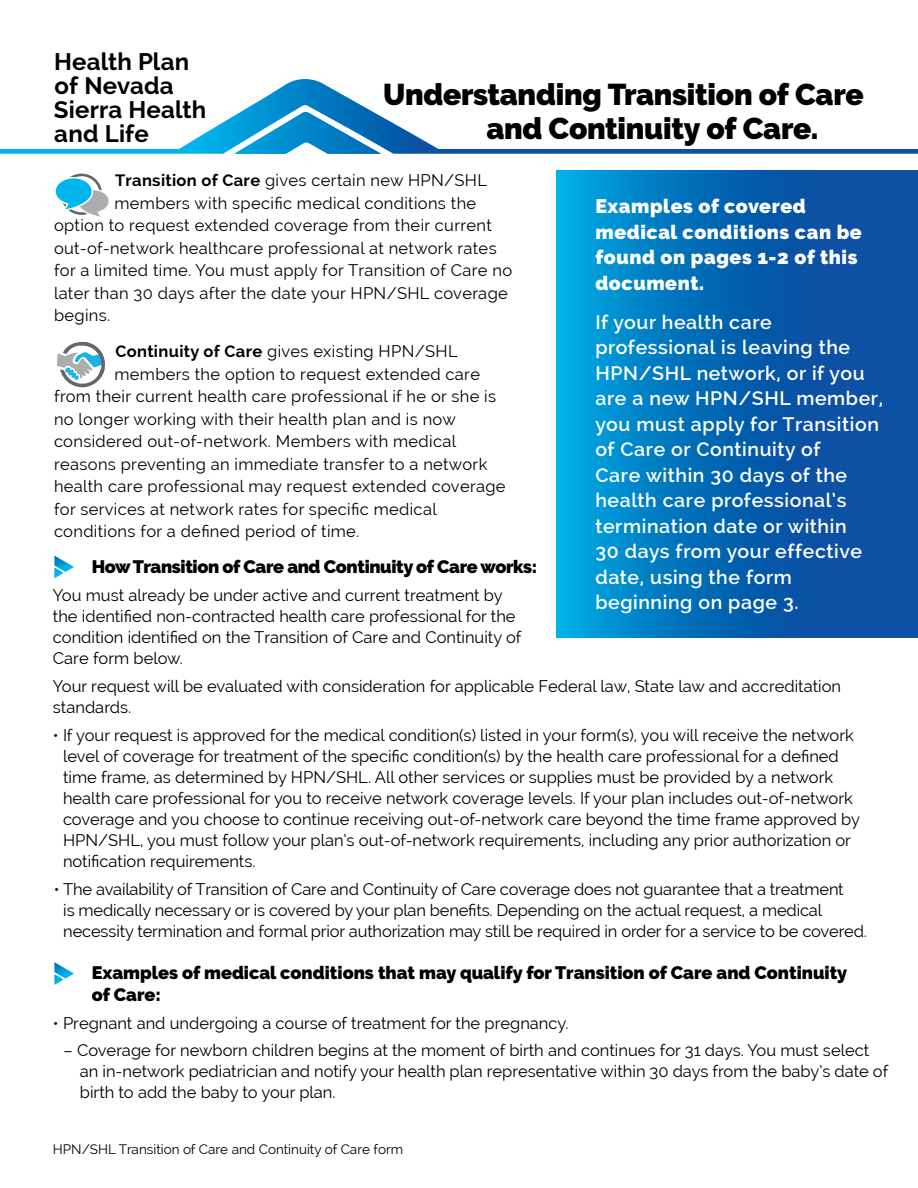
<style>
.page{position:relative;width:918px;height:1188px;background:#fff}
.page>*{position:absolute;margin:0;border:0;box-sizing:border-box;transform-origin:0 0}
.Headline{font:900 30px/34.5px "Raleway";letter-spacing:-.01em;color:#000}
.Headline-2{font:700 24px/24px "Raleway";letter-spacing:.005em;color:#000}
.t1{font:600 19.5px/25.5px "Raleway";letter-spacing:.03em;color:#fff}
.t2{font:900 19.5px/25.5px "Raleway";letter-spacing:.03em;color:#fff}
.t3{font:900 18px/21.6px "Raleway";color:#000}
.t4{font:900 18px "Raleway";letter-spacing:-.02em;color:#000}
.t5{font:16.5px/21px "Raleway";color:#000}
.t6{font:16.5px "Raleway";letter-spacing:.02em;color:#000}
.t7{font:13.5px "Raleway";color:#000}
.s1{font-weight:700}
</style>
<div class="page">
<div style="left:61px;top:174px;width:41px;height:41px;border:3px solid #64656c;border-radius:50%"></div>
<svg style="left:55px;top:176px;width:54px;height:41px"></svg>
<svg style="left:57px;top:342px;width:48px;height:45px"></svg>
<svg style="left:557px;top:171px;width:361px;height:466px;background:#046bb6"></svg>
<svg style="left:0;top:79px;width:918px;height:75px"></svg>
<svg style="left:234px;top:112px;width:147px;height:42px"></svg>
<svg style="left:54px;top:556px;width:20px;height:22px"></svg>
<svg style="left:54px;top:962px;width:20px;height:23px"></svg>
<p class="Headline-2" style="left:54px;top:50px;width:154px">Health Plan of Nevada<br>Sierra Health and Life</p>
<p class="Headline" style="left:486px;top:77px;width:379px;text-indent:-103px">Understanding Transition of Care and Continuity of Care.</p>
<p class="t6" style="left:115px;top:171px;width:374px"><span class="s1">Transition of Care</span> gives certain new HPN/SHL</p>
<p class="t6" style="left:114px;top:193px;width:363px">members with specific medical conditions the</p>
<p class="t6" style="left:54px;top:216px;width:439px">option to request extended coverage from their current</p>
<p class="t6" style="left:54px;top:238px;width:444px">out-of-network healthcare professional at network rates</p>
<p class="t6" style="left:54px;top:261px;width:460px">for a limited time. You must apply for Transition of Care no</p>
<p class="t6" style="left:54px;top:283px;width:455px">later than 30 days after the date your HPN/SHL coverage</p>
<p class="t5" style="left:54px;top:305px;width:58px">begins.</p>
<p class="t6" style="left:116px;top:342px;width:344px"><span class="s1">Continuity of Care</span> gives existing HPN/SHL</p>
<p class="t6" style="left:114px;top:364px;width:367px">members the option to request extended care</p>
<p class="t6" style="left:54px;top:387px;width:444px">from their current health care professional if he or she is</p>
<p class="t6" style="left:54px;top:409px;width:403px">no longer working with their health plan and is now</p>
<p class="t6" style="left:54px;top:432px;width:404px">considered out-of-network. Members with medical</p>
<p class="t6" style="left:54px;top:454px;width:435px">reasons preventing an immediate transfer to a network</p>
<p class="t6" style="left:54px;top:477px;width:453px">health care professional may request extended coverage</p>
<p class="t6" style="left:54px;top:499px;width:384px">for services at network rates for specific medical</p>
<p class="t6" style="left:54px;top:522px;width:307px">conditions for a defined period of time.</p>
<p class="t2" style="left:595px;top:194px;width:268px">Examples of covered medical conditions can be found on pages 1-2 of this document.</p>
<p class="t1" style="left:595px;top:309px;width:289px">If your health care professional is leaving the<br>HPN/SHL network, or if you are a new HPN/SHL member, you must apply for Transition of Care or Continuity of<br>Care within 30 days of the health care professional’s termination date or within<br>30 days from your effective date, using the form beginning on page 3.</p>
<p class="t4" style="left:92px;top:556px;width:447px">How Transition of Care and Continuity of Care works:</p>
<p class="t5" style="left:53px;top:585px;width:470px">You must already be under active and current treatment by the identified non-contracted health care professional for the condition identified on the Transition of Care and Continuity of Care form below.</p>
<p class="t5" style="left:53px;top:676px;width:790px">Your request will be evaluated with consideration for applicable Federal law, State law and accreditation standards.</p>
<p class="t5" style="left:63px;top:725px;width:799px;text-indent:-10px">• If your request is approved for the medical condition(s) listed in your form(s), you will receive the network level of coverage for treatment of the specific condition(s) by the health care professional for a defined time frame, as determined by HPN/SHL. All other services or supplies must be provided by a network health care professional for you to receive network coverage levels. If your plan includes out-of-network coverage and you choose to continue receiving out-of-network care beyond the time frame approved by HPN/SHL, you must follow your plan’s out-of-network requirements, including any prior authorization or notification requirements.</p>
<p class="t5" style="left:63px;top:878px;width:805px;text-indent:-10px">• The availability of Transition of Care and Continuity of Care coverage does not guarantee that a treatment<br>is medically necessary or is covered by your plan benefits. Depending on the actual request, a medical necessity termination and formal prior authorization may still be required in order for a service to be covered.</p>
<p class="t3" style="left:92px;top:962px;width:757px">Examples of medical conditions that may qualify for Transition of Care and Continuity of Care:</p>
<p class="t5" style="left:53px;top:1012px;width:517px">• Pregnant and undergoing a course of treatment for the pregnancy.</p>
<p class="t5" style="left:80px;top:1040px;width:810px;text-indent:-16px">– Coverage for newborn children begins at the moment of birth and continues for 31 days. You must select an in-network pediatrician and notify your health plan representative within 30 days from the baby’s date of birth to add the baby to your plan.</p>
<p class="t7" style="left:53px;top:1142px;width:352px">HPN/SHL Transition of Care and Continuity of Care form</p>
</div>
